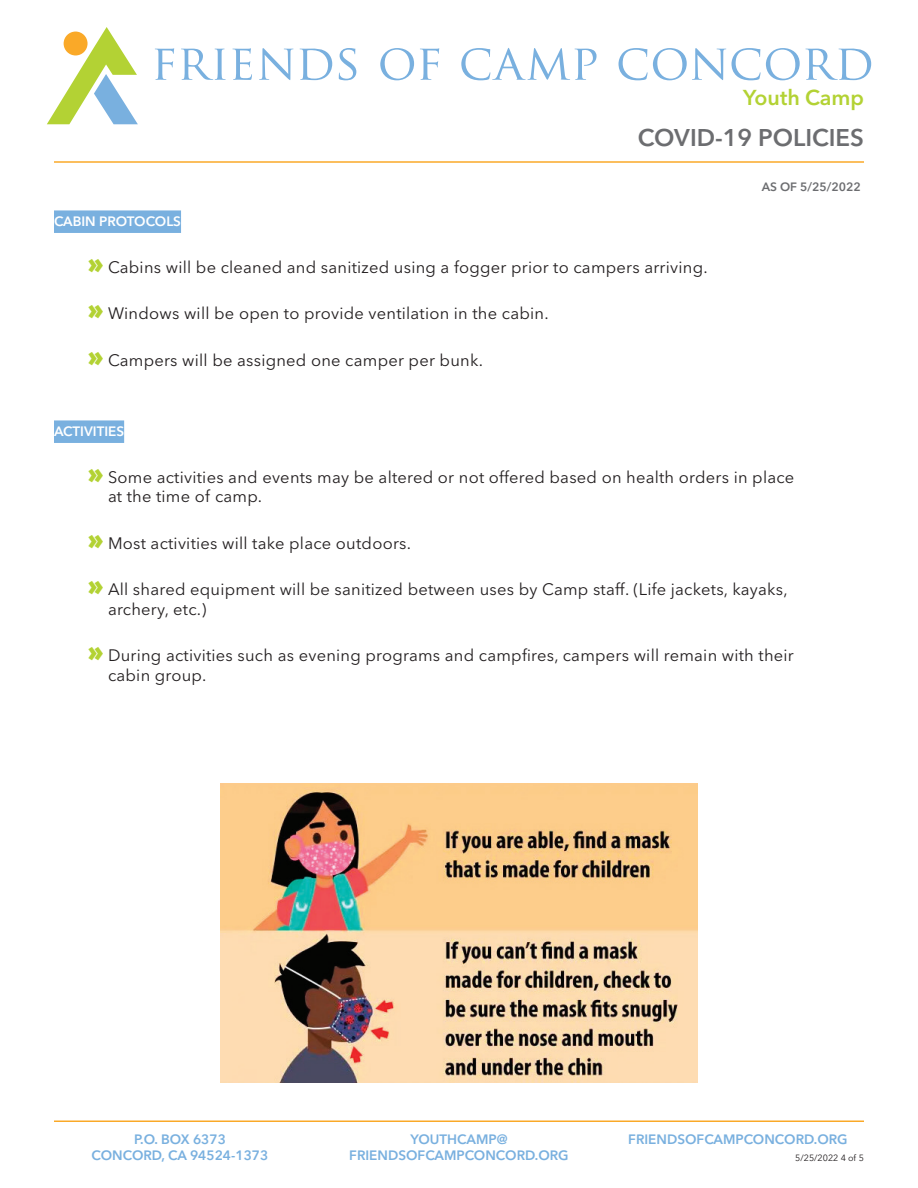
<style>
.page{position:relative;width:918px;height:1188px;background:#fff}
.page>*{position:absolute;margin:0;border:0;box-sizing:border-box;transform-origin:0 0}
.t1{font:600 24px "Avenir Next LT Pro";color:#6c6d70}
.t2{font:600 21.3px "Avenir Next LT Pro";color:#b3d234}
.t3{font:16.5px/19.5px "Avenir Next LT Pro";letter-spacing:.015em;color:#231f20}
.t4{font:600 13.5px/16.2px "Avenir Next LT Pro";color:#79b0df;text-align:center}
.t5{font:600 13.5px "Avenir Next LT Pro";color:#fff}
.t6{font:600 12px "Avenir Next LT Pro";color:#6c6d70}
.t7{font:9px "Avenir Next LT Pro";color:#231f20}
.s1{font-weight:800;font-size:27px;color:#b3d234}
</style>
<div class="page">
<svg style="left:47px;top:27px;width:91px;height:97px"></svg>
<svg style="left:155px;top:48px;width:716px;height:32px"></svg>
<hr style="left:54px;top:1120px;width:810px;height:2px;background:#faa928">
<hr style="left:54px;top:161px;width:810px;height:2px;background:#faa928">
<div style="left:54px;top:210px;width:127px;height:23px;background:#79b0df"></div>
<div style="left:54px;top:420px;width:70px;height:23px;background:#79b0df"></div>
<img style="left:221px;top:783px;width:476px;height:300px">
<p class="t2" style="left:743px;top:85px;width:122px">Youth Camp</p>
<h1 class="t1" style="left:638px;top:123px;width:228px">COVID-19 POLICIES</h1>
<p class="t5" style="left:54px;top:213px;width:129px">CABIN PROTOCOLS</p>
<p class="t3" style="left:88px;top:257px;width:621px"><span class="s1">»</span> Cabins will be cleaned and sanitized using a fogger prior to campers arriving.</p>
<p class="t3" style="left:88px;top:304px;width:462px"><span class="s1">»</span> Windows will be open to provide ventilation in the cabin.</p>
<p class="t3" style="left:88px;top:350px;width:397px"><span class="s1">»</span> Campers will be assigned one camper per bunk.</p>
<p class="t6" style="left:762px;top:180px;width:101px">AS OF 5/25/2022</p>
<p class="t5" style="left:54px;top:423px;width:72px">ACTIVITIES</p>
<p class="t3" style="left:108px;top:467px;width:688px;text-indent:-20px"><span class="s1">»</span> Some activities and events may be altered or not offered based on health orders in place at the time of camp.</p>
<p class="t3" style="left:88px;top:533px;width:325px"><span class="s1">»</span> Most activities will take place outdoors.</p>
<p class="t3" style="left:108px;top:580px;width:681px;text-indent:-20px"><span class="s1">»</span> All shared equipment will be sanitized between uses by Camp staff. (Life jackets, kayaks, archery, etc.)</p>
<p class="t3" style="left:108px;top:646px;width:687px;text-indent:-20px"><span class="s1">»</span> During activities such as evening programs and campfires, campers will remain with their cabin group.</p>
<p class="t4" style="left:92px;top:1131px;width:178px">P.O. BOX 6373<br>CONCORD, CA 94524-1373</p>
<p class="t4" style="left:349px;top:1131px;width:221px">YOUTHCAMP@<br>FRIENDSOFCAMPCONCORD.ORG</p>
<p class="t4" style="left:628px;top:1131px;width:221px">FRIENDSOFCAMPCONCORD.ORG</p>
<p class="t7" style="left:795px;top:1152px;width:70px">5/25/2022 4 of 5</p>
</div>
